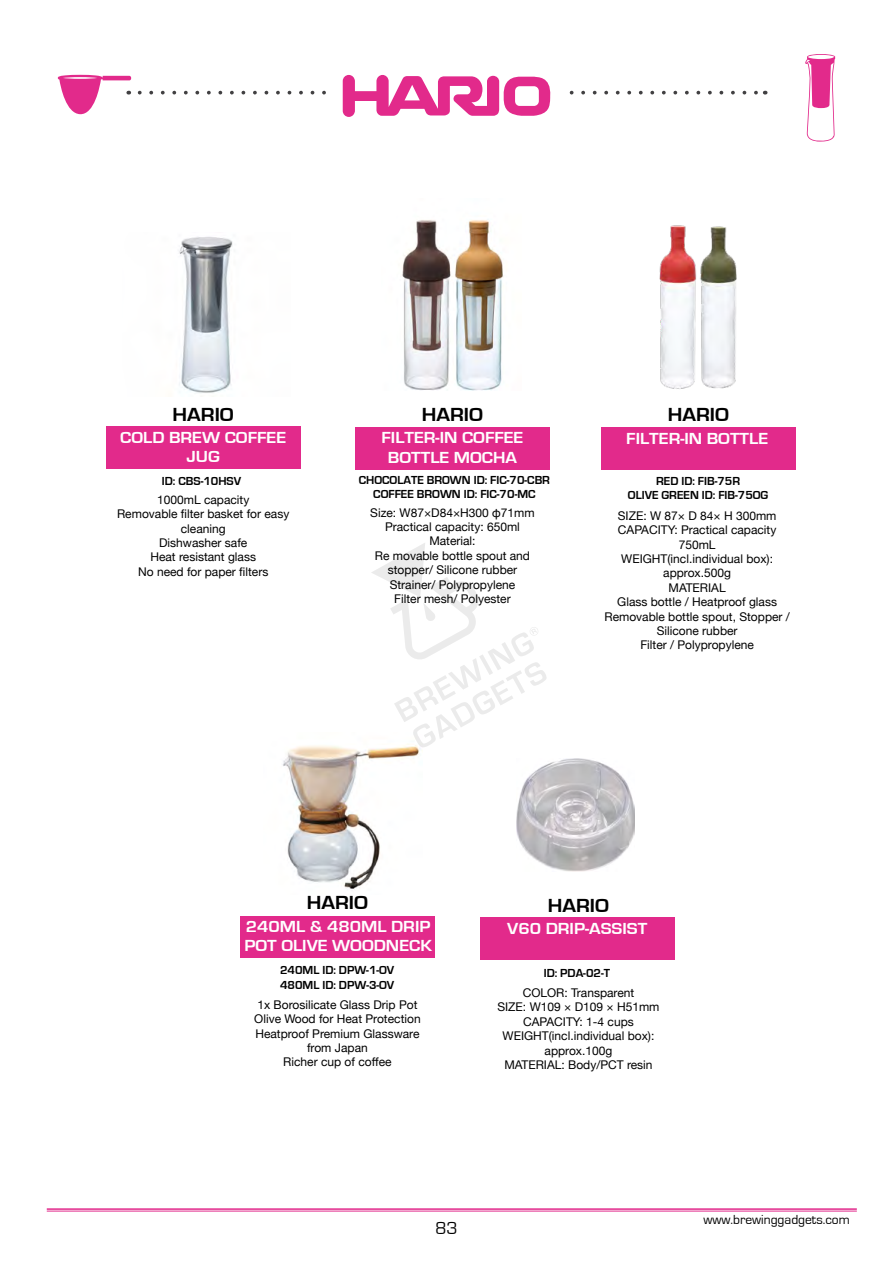
<style>
.page{position:relative;width:893px;height:1263px;background:#fff}
.page>*{position:absolute;margin:0;border:0;box-sizing:border-box;transform-origin:0 0}
.t1{font:700 19.5px "Eurostile";color:#000;scale:1.1 1}
.t2{font:18px "Eurostile";color:#000}
.t3{font:700 16.5px/19.5px "Eurostile";color:#fff;text-align:center;scale:1.1 1}
.t4{font:13.5px "Eurostile";color:#000}
.t5{font:12px/14.4px "Helvetica Neue";color:#000;text-align:center}
.t6{font:700 12px/14.4px "Eurostile";color:#000;text-align:center}
</style>
<div class="page">
<svg style="left:569px;top:91px;width:189px;height:4px"></svg>
<svg style="left:805px;top:54px;width:30px;height:88px"></svg>
<img style="left:179px;top:237px;width:54px;height:156px">
<div style="left:106px;top:426px;width:194px;height:43px;background:#e22a8b"></div>
<svg style="left:140px;top:75px;width:411px;height:42px"></svg>
<img style="left:402px;top:220px;width:102px;height:171px">
<div style="left:355px;top:427px;width:195px;height:42px;background:#e22a8b"></div>
<img style="left:659px;top:225px;width:78px;height:164px">
<div style="left:601px;top:428px;width:194px;height:42px;background:#e22a8b"></div>
<div style="left:480px;top:917px;width:195px;height:42px;background:#e22a8b"></div>
<img style="left:516px;top:759px;width:118px;height:113px">
<img style="left:283px;top:745px;width:138px;height:144px">
<div style="left:240px;top:916px;width:195px;height:41px;background:#e22a8b"></div>
<svg style="left:58px;top:75px;width:74px;height:40px"></svg>
<hr style="left:47px;top:1208px;width:810px;height:2px;background:#e22a8b">
<hr style="left:47px;top:1211px;width:810px;height:1px;background:#e22a8b">
<svg style="left:371px;top:543px;width:176px;height:205px"></svg>
<h1 class="t1" style="left:173px;top:404px;width:57px">HARIO</h1>
<h3 class="t3" style="left:120px;top:428px;width:152px">COLD BREW COFFEE<br>JUG</h3>
<h1 class="t1" style="left:422px;top:404px;width:57px">HARIO</h1>
<h3 class="t3" style="left:382px;top:428px;width:130px">FILTER-IN COFFEE<br>BOTTLE MOCHA</h3>
<h1 class="t1" style="left:668px;top:404px;width:57px">HARIO</h1>
<h3 class="t3" style="left:626px;top:429px;width:130px">FILTER-IN BOTTLE</h3>
<p class="t6" style="left:359px;top:473px;width:193px">CHOCOLATE BROWN ID: FIC-70-CBR<br>COFFEE BROWN ID: FIC-70-MC</p>
<p class="t6" style="left:162px;top:474px;width:81px">ID: CBS-10HSV</p>
<p class="t6" style="left:628px;top:474px;width:142px">RED ID: FIB-75R<br>OLIVE GREEN ID: FIB-75OG</p>
<p class="t5" style="left:117px;top:493px;width:174px">1000mL capacity<br>Removable filter basket for easy cleaning<br>Dishwasher safe<br>Heat resistant glass<br>No need for paper filters</p>
<p class="t5" style="left:370px;top:506px;width:166px">Size: W87×D84×H300 φ71mm<br>Practical capacity: 650ml<br>Material:<br>Re movable bottle spout and stopper/ Silicone rubber<br>Strainer/ Polypropylene<br>Filter mesh/ Polyester</p>
<p class="t5" style="left:604px;top:509px;width:187px">SIZE: W 87× D 84× H 300mm<br>CAPACITY: Practical capacity<br>750mL<br>WEIGHT(incl.individual box): approx.500g<br>MATERIAL<br>Glass bottle / Heatproof glass<br>Removable bottle spout, Stopper /<br>Silicone rubber<br>Filter / Polypropylene</p>
<h1 class="t1" style="left:307px;top:892px;width:57px">HARIO</h1>
<h3 class="t3" style="left:244px;top:917px;width:172px;text-align:left">240ML &amp; 480ML DRIP<br>POT OLIVE WOODNECK</h3>
<h1 class="t1" style="left:548px;top:894px;width:57px">HARIO</h1>
<h3 class="t3" style="left:507px;top:919px;width:129px">V60 DRIP-ASSIST</h3>
<p class="t6" style="left:280px;top:963px;width:116px">240ML ID: DPW-1-OV</p>
<p class="t6" style="left:544px;top:966px;width:68px">ID: PDA-02-T</p>
<p class="t6" style="left:280px;top:977px;width:116px">480ML ID: DPW-3-OV</p>
<p class="t5" style="left:497px;top:986px;width:164px">COLOR: Transparent<br>SIZE: W109 × D109 × H51mm<br>CAPACITY: 1-4 cups<br>WEIGHT(incl.individual box): approx.100g<br>MATERIAL: Body/PCT resin</p>
<p class="t5" style="left:254px;top:998px;width:168px">1x Borosilicate Glass Drip Pot<br>Olive Wood for Heat Protection<br>Heatproof Premium Glassware from Japan<br>Richer cup of coffee</p>
<h2 class="t2" style="left:435px;top:1218px;width:24px">83</h2>
<p class="t4" style="left:703px;top:1212px;width:148px">www.brewinggadgets.com</p>
</div>
